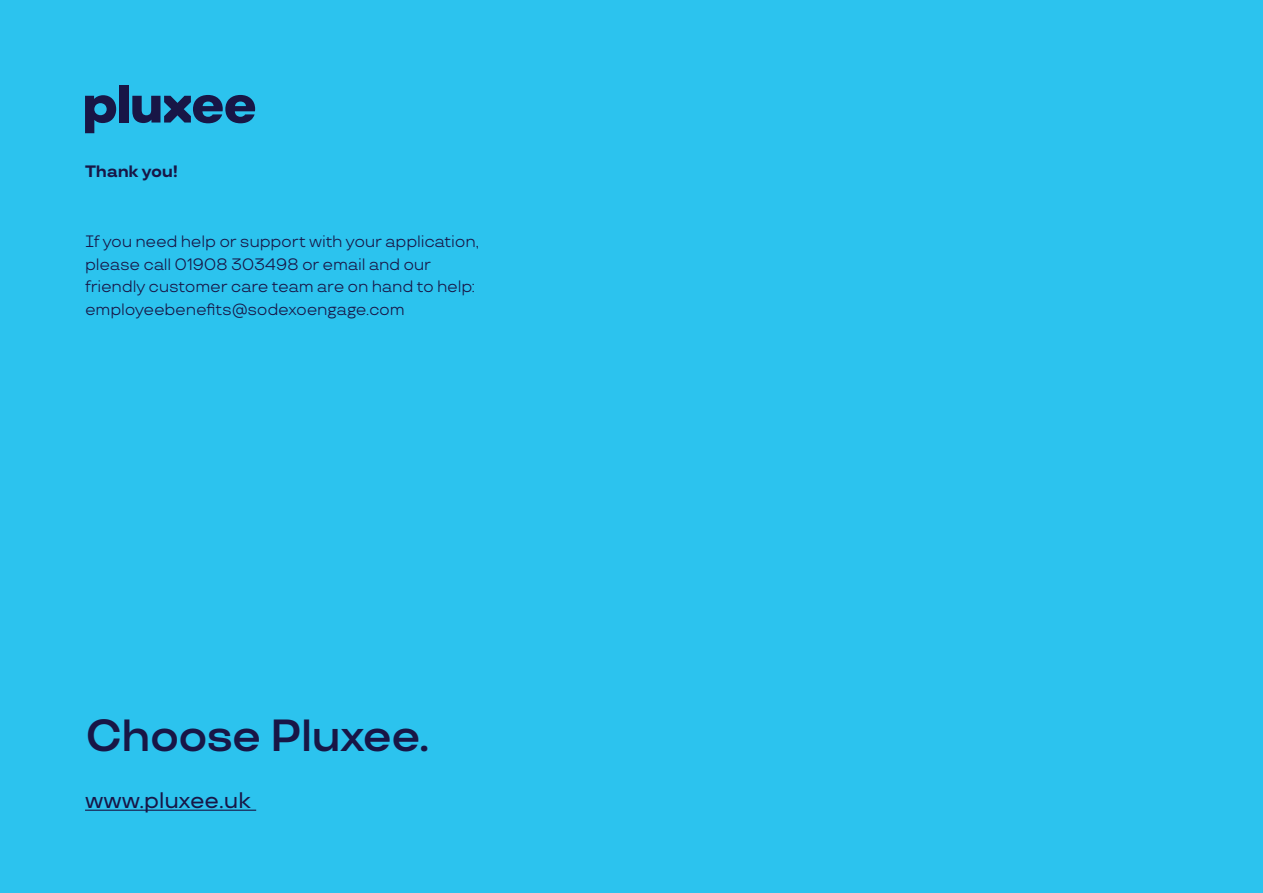
<style>
.page{position:relative;width:1263px;height:893px;background:#2cc3ee}
.page>*{position:absolute;margin:0;border:0;box-sizing:border-box;transform-origin:0 0}
.t1{font:600 45px "TT Travels";letter-spacing:-.03em;color:#181646}
.t2{font:500 22.5px "TT Travels";color:#181646}
.t3{font:16.5px/22.5px "TT Travels";letter-spacing:-.015em;color:#181646}
.t4{font:700 16.5px "TT Travels";letter-spacing:-.015em;color:#181646}
</style>
<div class="page">
<hr style="left:85px;top:810px;width:171px;height:1px;background:#181646">
<svg style="left:85px;top:95px;width:31px;height:38px"></svg>
<div style="left:119px;top:85px;width:10px;height:38px;background:#181646"></div>
<svg style="left:132px;top:95px;width:123px;height:28px"></svg>
<p class="t4" style="left:85px;top:161px;width:95px">Thank you!</p>
<p class="t3" style="left:85px;top:230px;width:395px">If you need help or support with your application, please call 01908 303498 or email and our friendly customer care team are on hand to help: employeebenefits@sodexoengage.com</p>
<h1 class="t1" style="left:85px;top:708px;width:346px">Choose Pluxee.</h1>
<h2 class="t2" style="left:85px;top:786px;width:167px">www.pluxee.uk</h2>
</div>
